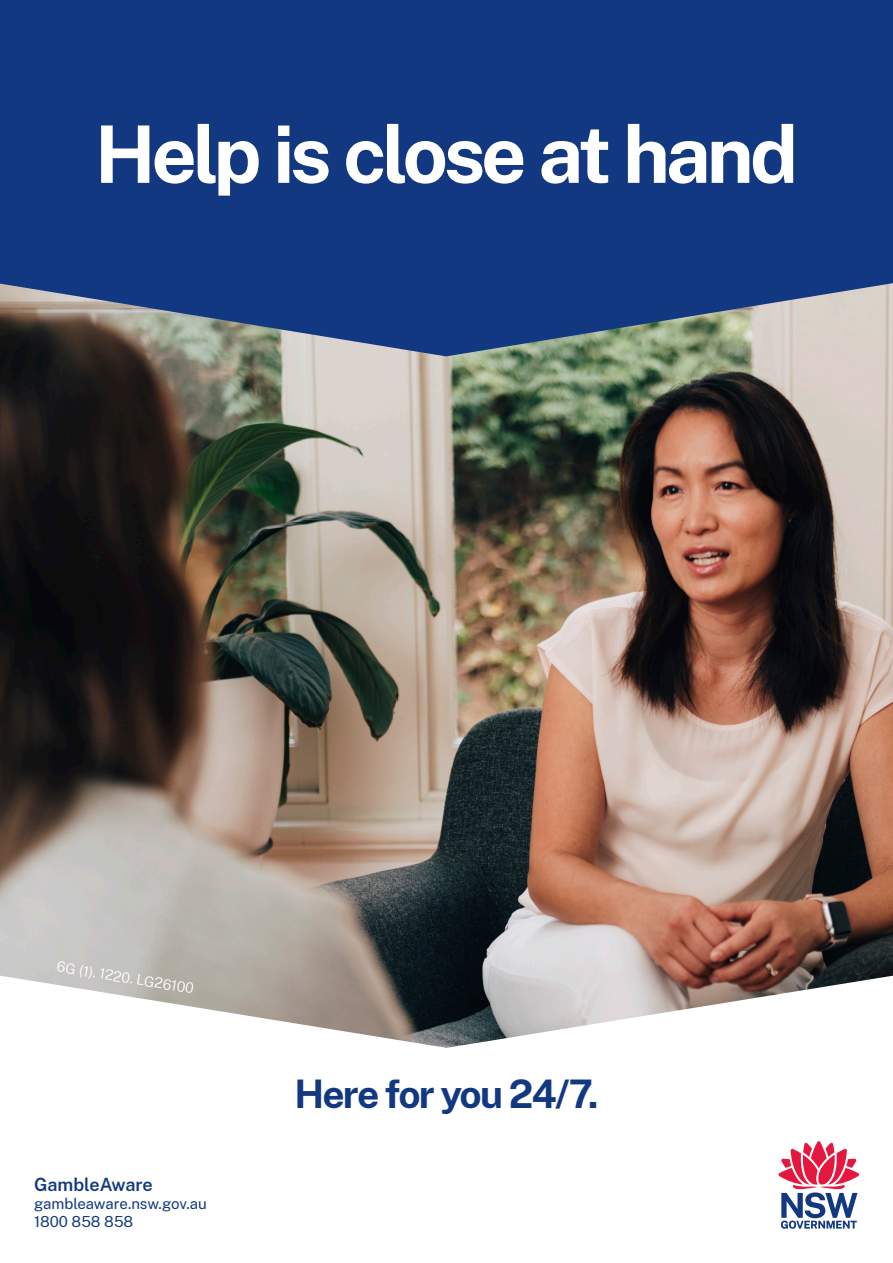
<style>
.page{position:relative;width:893px;height:1263px;background:#fff}
.page>*{position:absolute;margin:0;border:0;box-sizing:border-box;transform-origin:0 0}
.t1{font:700 79.35px "Public Sans";letter-spacing:-.055em;color:#fff}
.t2{font:700 38.7px "Public Sans";letter-spacing:-.05em;color:#113880}
.t3{font:600 18px "Public Sans";color:#113880}
.t4{font:15px/18px "Public Sans";letter-spacing:-.005em;color:#113880}
.t5{font:300 14.25px "Public Sans";color:#fff}
</style>
<div class="page">
<img style="left:0;top:356px;width:893px;height:617px">
<svg style="left:0;top:0;width:893px;height:356px;background:#1f4281"></svg>
<svg style="left:0;top:973px;width:893px;height:256px"></svg>
<svg style="left:778px;top:1141px;width:81px;height:87px"></svg>
<h1 class="t1" style="left:95px;top:96px;width:705px">Help is close at hand</h1>
<p class="t5" style="left:58px;top:957px;width:140px;rotate:9deg">6G (1). 1220. LG26100</p>
<p class="t3" style="left:34px;top:1171px;width:120px">GambleAware</p>
<p class="t4" style="left:34px;top:1194px;width:174px">gambleaware.nsw.gov.au<br>1800 858 858</p>
<h2 class="t2" style="left:294px;top:1065px;width:305px">Here for you 24/7.</h2>
</div>
